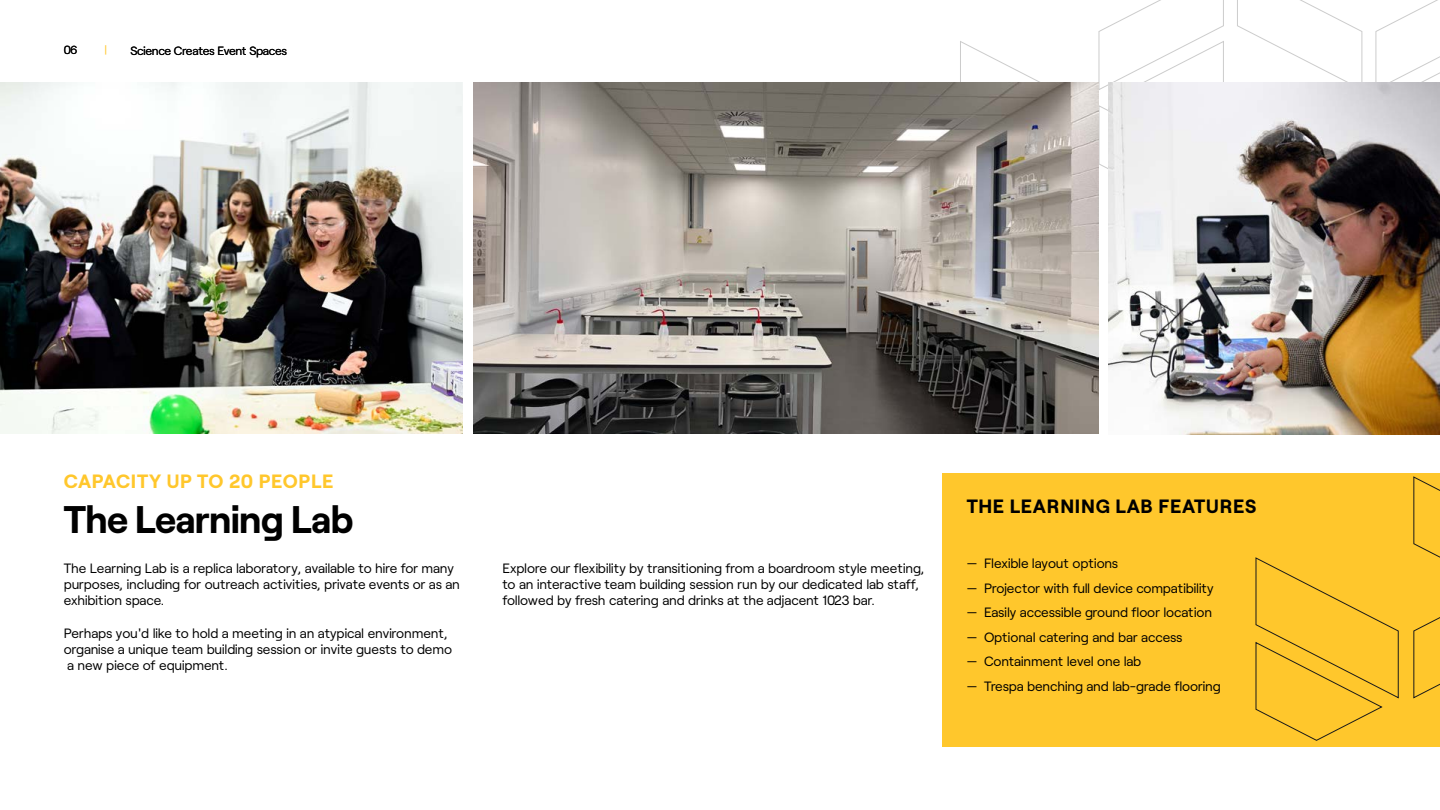
<style>
.page{position:relative;width:1440px;height:810px;background:#fff}
.page>*{position:absolute;margin:0;border:0;box-sizing:border-box;transform-origin:0 0}
.t1{font:700 37.5px "Roobert TWHINT";letter-spacing:-.02em;color:#000}
.t2{font:700 18.75px "Roobert TWHINT";letter-spacing:.04em;color:#000}
.t3{font:700 18.75px "Roobert TWHINT";letter-spacing:.04em;color:#ffc72c}
.t4{font:13.5px/16.2px "Roobert";letter-spacing:-.015em;color:#000}
.t5{font:12px "Roobert";letter-spacing:-.03em;color:#000}
.t6{font:11.77px "Roobert";color:#000}
.t7{font:11.77px "Roobert";color:#ffc72c}
</style>
<div class="page">
<svg style="left:1375px;top:0;width:65px;height:82px"></svg>
<svg style="left:1237px;top:0;width:126px;height:82px"></svg>
<svg style="left:1098px;top:0;width:126px;height:196px"></svg>
<svg style="left:960px;top:41px;width:80px;height:41px"></svg>
<img style="left:473px;top:82px;width:625px;height:352px">
<img style="left:1108px;top:82px;width:332px;height:353px">
<img style="left:0;top:82px;width:463px;height:352px">
<div style="left:942px;top:473px;width:498px;height:273px;background:#ffc72c"></div>
<svg style="left:1255px;top:557px;width:144px;height:184px"></svg>
<svg style="left:1413px;top:476px;width:27px;height:223px"></svg>
<p class="t6" style="left:64px;top:42px;width:15px">06</p>
<p class="t7" style="left:104px;top:42px;width:4px">|</p>
<p class="t5" style="left:130px;top:42px;width:158px">Science Creates Event Spaces</p>
<h2 class="t3" style="left:64px;top:467px;width:271px">CAPACITY UP TO 20 PEOPLE</h2>
<h1 class="t1" style="left:64px;top:489px;width:291px">The Learning Lab</h1>
<p class="t4" style="left:64px;top:559px;width:398px">The Learning Lab is a replica laboratory, available to hire for many purposes, including for outreach activities, private events or as an exhibition space.</p>
<p class="t4" style="left:64px;top:624px;width:390px">Perhaps you'd like to hold a meeting in an atypical environment, organise a unique team building session or invite guests to demo a new piece of equipment.</p>
<p class="t4" style="left:502px;top:559px;width:423px">Explore our flexibility by transitioning from a boardroom style meeting, to an interactive team building session run by our dedicated lab staff, followed by fresh catering and drinks at the adjacent 1023 bar.</p>
<h2 class="t2" style="left:967px;top:491px;width:291px">THE LEARNING LAB FEATURES</h2>
<p class="t4" style="left:967px;top:554px;width:153px">— Flexible layout options</p>
<p class="t4" style="left:967px;top:579px;width:248px">— Projector with full device compatibility</p>
<p class="t4" style="left:967px;top:603px;width:247px">— Easily accessible ground floor location</p>
<p class="t4" style="left:967px;top:628px;width:217px">— Optional catering and bar access</p>
<p class="t4" style="left:967px;top:652px;width:176px">— Containment level one lab</p>
<p class="t4" style="left:967px;top:677px;width:256px">— Trespa benching and lab-grade flooring</p>
</div>
